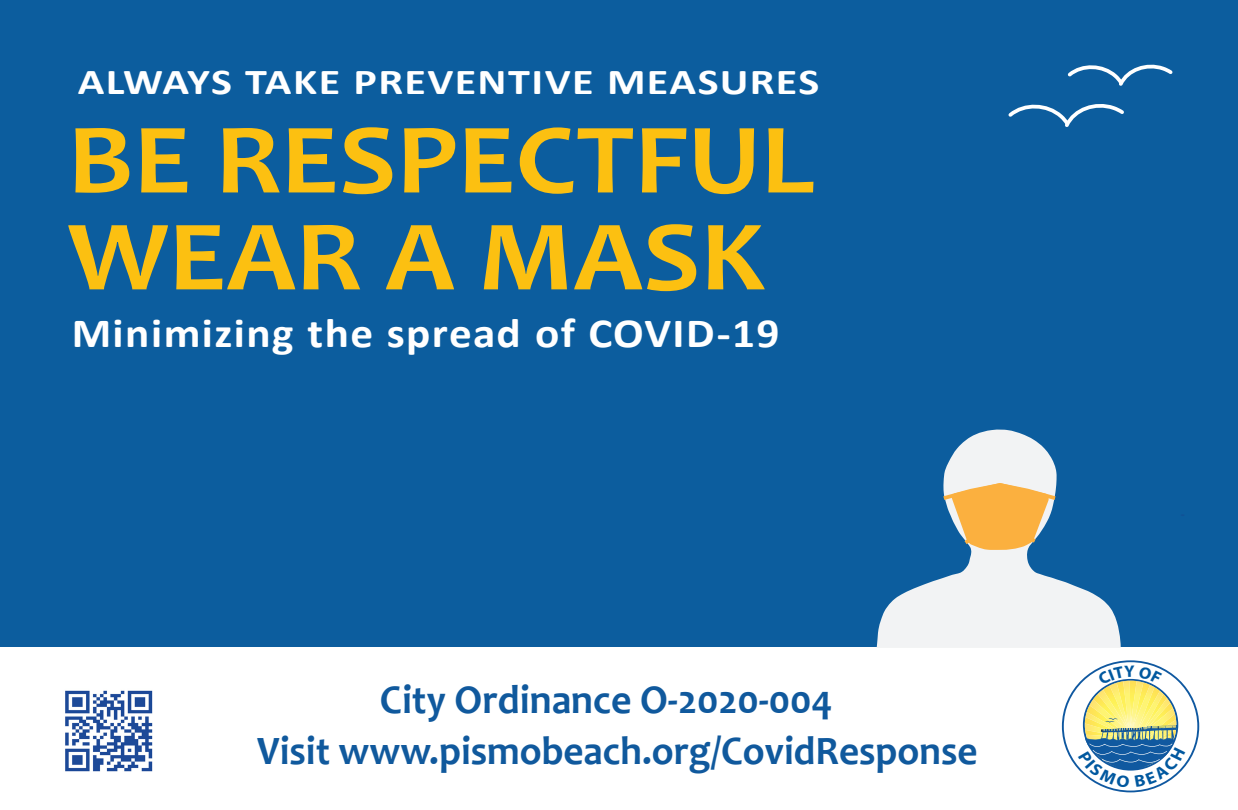
<style>
.page{position:relative;width:1238px;height:810px;background:#fff}
.page>*{position:absolute;margin:0;border:0;box-sizing:border-box;transform-origin:0 0}
.t1{font:700 100.88px/96.9px "Candara";color:#fcc011;scale:1.09 1}
.t2{font:700 41.69px "Calibri";letter-spacing:.03em;color:#fff;scale:1.09 1}
.t3{font:700 40.94px "Candara";color:#10599d}
.t4{font:700 40.56px "Candara";color:#10599d}
.t5{font:700 36.62px "Calibri";letter-spacing:.025em;color:#fff;scale:1.2 1}
</style>
<div class="page">
<div style="left:0;top:0;width:1237px;height:810px;background:#0c5d9e"></div>
<div style="left:1px;top:648px;width:1236px;height:162px;background:#fff"></div>
<svg style="left:1008px;top:104px;width:116px;height:23px"></svg>
<svg style="left:1067px;top:64px;width:105px;height:22px"></svg>
<img style="left:65px;top:690px;width:88px;height:82px">
<svg style="left:876px;top:429px;width:244px;height:219px"></svg>
<svg style="left:939px;top:481px;width:120px;height:71px"></svg>
<svg style="left:1061px;top:660px;width:138px;height:132px"></svg>
<p class="t5" style="left:78px;top:55px;width:619px">ALWAYS TAKE PREVENTIVE MEASURES</p>
<h1 class="t1" style="left:68px;top:110px;width:686px">BE RESPECTFUL<br>WEAR A MASK</h1>
<p class="t2" style="left:72px;top:304px;width:651px">Minimizing the spread of COVID-19</p>
<p class="t3" style="left:380px;top:674px;width:454px">City Ordinance O-2020-004</p>
<p class="t4" style="left:257px;top:725px;width:721px">Visit www.pismobeach.org/CovidResponse</p>
</div>
